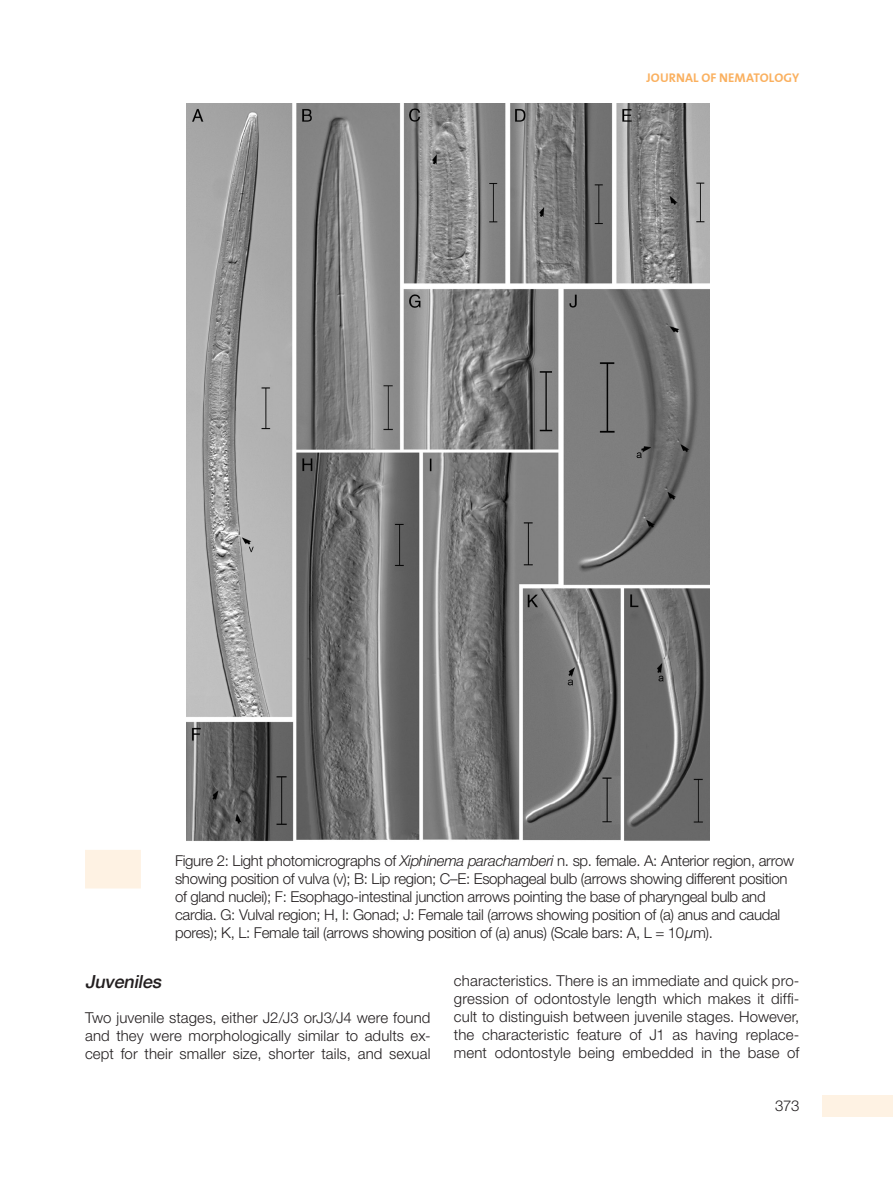
<style>
.page{position:relative;width:893px;height:1178px;background:#fff}
.page>*{position:absolute;margin:0;border:0;box-sizing:border-box;transform-origin:0 0}
.pSec2ttl{font:italic 500 18px "Helvetica Neue LT Com";color:#231f20}
.pFigureCaption2{font:300 15px/18px "Helvetica Neue LT Pro";letter-spacing:-.02em;color:#231f20}
.pSec2ttl-2{font:300 15px/18px "Helvetica Neue LT Pro";letter-spacing:.01em;color:#231f20;text-align:justify}
.t1{font:700 12.75px "The Mix Plain";letter-spacing:.01em;color:#fab05f}
.s1{font-family:"Helvetica Neue LT Std";font-style:italic}
</style>
<div class="page">
<div style="left:823px;top:1095px;width:70px;height:21px;background:#fef2e3"></div>
<div style="left:85px;top:850px;width:56px;height:38px;background:#fef2e3"></div>
<img style="left:186px;top:103px;width:524px;height:738px">
<p class="t1" style="left:646px;top:67px;width:154px">JOURNAL OF NEMATOLOGY</p>
<p class="pFigureCaption2" style="left:175px;top:851px;width:621px">Figure 2: Light photomicrographs of <span class="s1">Xiphinema parachamberi</span> n. sp. female. A: Anterior region, arrow showing position of vulva (v); B: Lip region; C–E: Esophageal bulb (arrows showing different position of gland nuclei); F: Esophago-intestinal junction arrows pointing the base of pharyngeal bulb and cardia. G: Vulval region; H, I: Gonad; J: Female tail (arrows showing position of (a) anus and caudal pores); K, L: Female tail (arrows showing position of (a) anus) (Scale bars: A, L = 10<span class="s1">μ</span>m).</p>
<p class="pSec2ttl" style="left:85px;top:971px;width:81px">Juveniles</p>
<p class="pSec2ttl-2" style="left:85px;top:1009px;width:347px">Two juvenile stages, either J2/J3 orJ3/J4 were found and they were morphologically similar to adults ex&shy;cept for their smaller size, shorter tails, and sexual</p>
<p class="pSec2ttl-2" style="left:454px;top:971px;width:347px">characteristics. There is an immediate and quick pro&shy;gression of odontostyle length which makes it diffi&shy;cult to distinguish between juvenile stages. However, the characteristic feature of J1 as having replace&shy;ment odontostyle being embedded in the base of</p>
<p class="pFigureCaption2" style="left:775px;top:1096px;width:26px">373</p>
</div>
